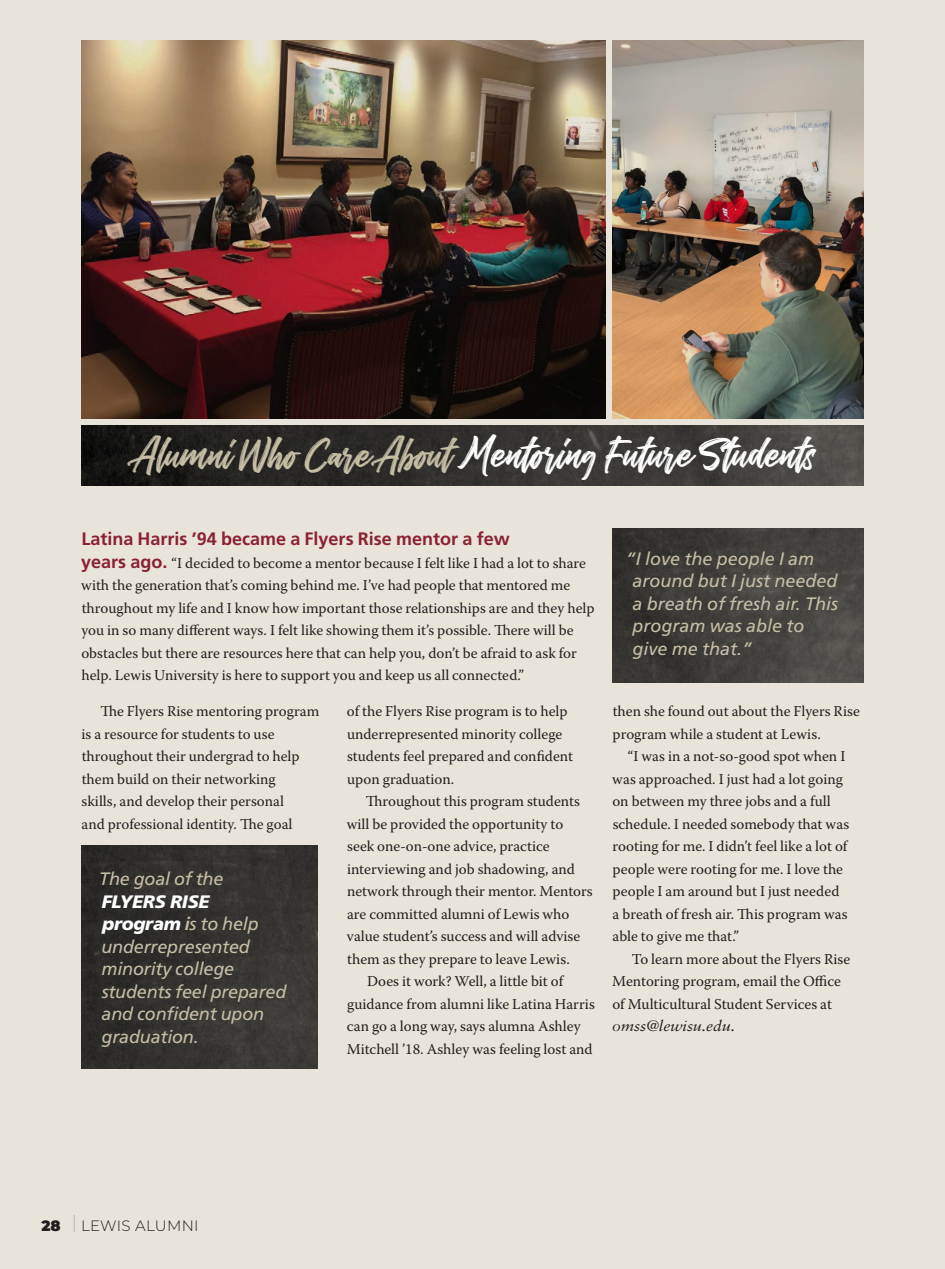
<style>
.page{position:relative;width:945px;height:1269px;background:#e8e4d9}
.page>*{position:absolute;margin:0;border:0;box-sizing:border-box;transform-origin:0 0}
.Body2018_SABON{font:46.5px "The Historia Demo";color:#fff}
.Body2018_WARNOCK{font:italic 18px/22.5px "Frutiger";letter-spacing:-.01em;color:#c5bea5}
.Alumni_Who_Care_Open{font:700 18px "Frutiger";color:#8b2131}
.Body2018_WARNOCK-2{font:15px/22.5px "Warnock Pro";color:#231f20}
.Alumni_Who_Care_Open-2{font:15px/22.5px "Warnock Pro";color:#231f20}
.t1{font:300 15px "Montserrat";color:#231f20}
.t2{font:900 15px "Montserrat";color:#231f20}
.s1{font-size:45px;color:#c5bea5}
.s2{font-family:"Frutiger";font-weight:700;font-size:18px;color:#8b2131}
.s3{font-weight:900;color:#fff}
.s4{font-weight:700}
.s5{font-family:"Sabon";font-style:italic}
</style>
<div class="page">
<img style="left:81px;top:425px;width:783px;height:61px">
<img style="left:81px;top:845px;width:236px;height:223px">
<img style="left:81px;top:40px;width:524px;height:378px">
<img style="left:612px;top:40px;width:252px;height:378px">
<img style="left:612px;top:528px;width:252px;height:154px">
<svg style="left:74px;top:1215px;width:1px;height:17px"></svg>
<p class="Body2018_SABON" style="left:136px;top:433px;width:682px"><span class="s1">Alumni Who Care About</span> Mentoring Future Students</p>
<p class="Alumni_Who_Care_Open" style="left:81px;top:528px;width:430px">Latina Harris ’94 became a Flyers Rise mentor a few</p>
<p class="Alumni_Who_Care_Open-2" style="left:81px;top:551px;width:515px"><span class="s2">years ago.</span> “I decided to become a mentor because I felt like I had a lot to share with the generation that’s coming behind me. I’ve had people that mentored me throughout my life and I know how important those relationships are and they help you in so many different ways. I felt like showing them it’s possible. There will be obstacles but there are resources here that can help you, don’t be afraid to ask for help. Lewis University is here to support you and keep us all connected.”</p>
<p class="Body2018_WARNOCK-2" style="left:82px;top:700px;width:239px;text-indent:19px">The Flyers Rise mentoring program is a resource for students to use throughout their undergrad to help them build on their networking<br>skills, and develop their personal<br>and professional identity. The goal</p>
<p class="Body2018_WARNOCK-2" style="left:347px;top:700px;width:228px">of the Flyers Rise program is to help underrepresented minority college students feel prepared and confident upon graduation.</p>
<p class="Body2018_WARNOCK-2" style="left:347px;top:790px;width:247px;text-indent:19px">Throughout this program students will be provided the opportunity to seek one-on-one advice, practice interviewing and job shadowing, and network through their mentor. Mentors are committed alumni of Lewis who value student’s success and will advise them as they prepare to leave Lewis.</p>
<p class="Body2018_WARNOCK-2" style="left:347px;top:970px;width:250px;text-indent:20px">Does it work? Well, a little bit of guidance from alumni like Latina Harris can go a long way, says alumna Ashley Mitchell ’18. Ashley was feeling lost and</p>
<p class="Body2018_WARNOCK" style="left:99px;top:867px;width:189px">The goal of the<br><span class="s3">FLYERS RISE program</span> <span class="s4">i</span>s to help underrepresented minority college students feel prepared and confident upon graduation.</p>
<p class="Body2018_WARNOCK" style="left:633px;top:547px;width:207px;text-indent:-7px">“I love the people I am around but I just needed a breath of fresh air. This program was able to give me that.”</p>
<p class="Body2018_WARNOCK-2" style="left:613px;top:700px;width:249px">then she found out about the Flyers Rise program while a student at Lewis.</p>
<p class="Body2018_WARNOCK-2" style="left:612px;top:745px;width:238px;text-indent:15px">“I was in a not-so-good spot when I was approached. I just had a lot going on between my three jobs and a full schedule. I needed somebody that was rooting for me. I didn’t feel like a lot of people were rooting for me. I love the people I am around but I just needed a breath of fresh air. This program was able to give me that.”</p>
<p class="Body2018_WARNOCK-2" style="left:612px;top:947px;width:240px;text-indent:20px">To learn more about the Flyers Rise<br>Mentoring program, email the Office of Multicultural Student Services at <span class="s5">omss@lewisu.edu.</span></p>
<p class="t2" style="left:41px;top:1215px;width:21px">28</p>
<p class="t1" style="left:81px;top:1216px;width:20px">LEWIS</p>
<p class="t1" style="left:135px;top:1216px;width:22px">ALUMNI</p>
</div>
